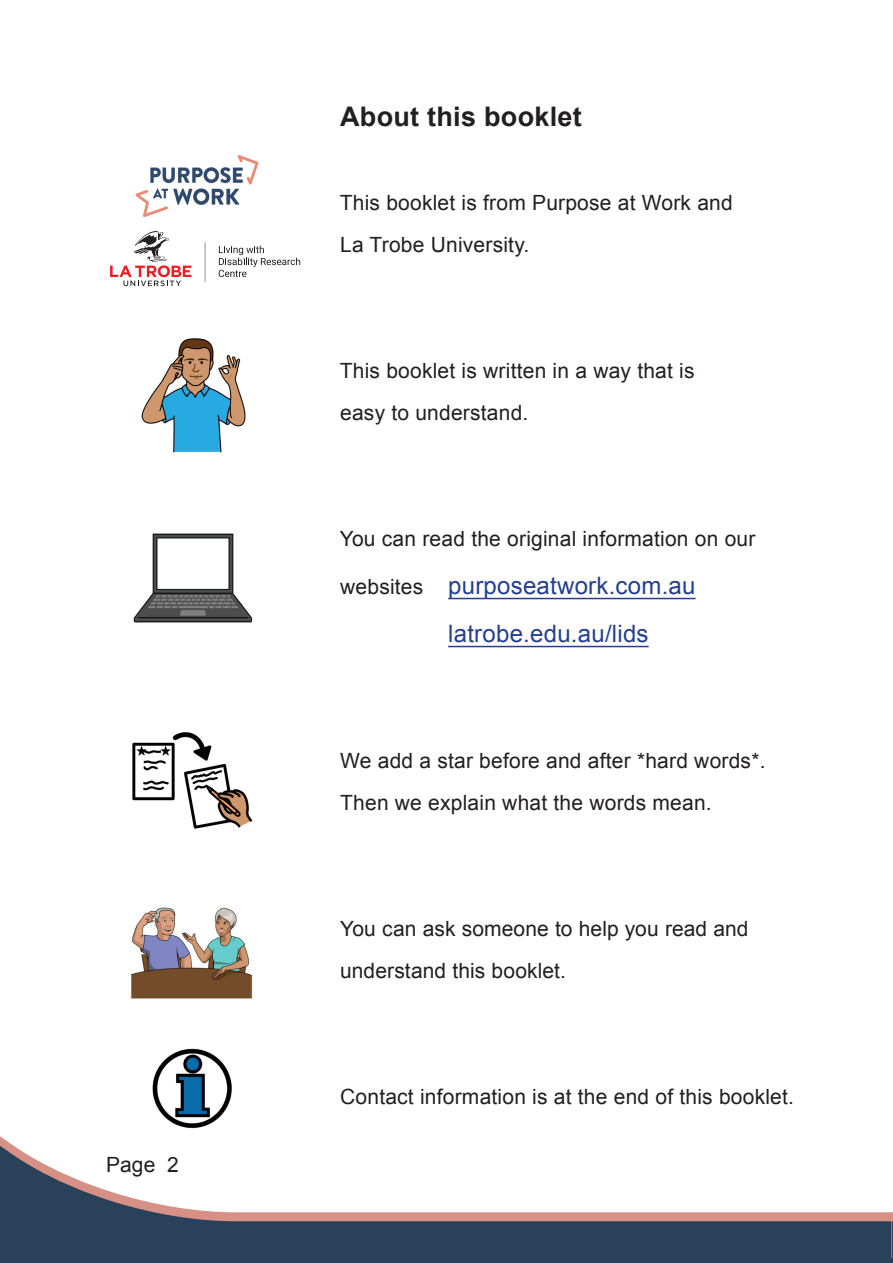
<style>
.page{position:relative;width:893px;height:1263px;background:#fff}
.page>*{position:absolute;margin:0;border:0;box-sizing:border-box;transform-origin:0 0}
.t1{font:700 27px "Arial";letter-spacing:.01em;color:#231f20}
.t2{font:24px "Arial";letter-spacing:.01em;color:#253f8e}
.t3{font:21px/42px "Arial";letter-spacing:.01em;color:#231f20}
.s1{font-size:21px;color:#231f20}
</style>
<div class="page">
<svg style="left:0;top:1143px;width:891px;height:120px"></svg>
<svg style="left:891px;top:1212px;width:2px;height:51px"></svg>
<hr style="left:448px;top:598px;width:248px;height:1px;background:#253f8e">
<hr style="left:448px;top:646px;width:201px;height:1px;background:#253f8e">
<img style="left:135px;top:155px;width:124px;height:62px">
<hr style="left:205px;top:242px;width:1px;height:40px;background:#939598">
<svg style="left:219px;top:246px;width:81px;height:31px"></svg>
<svg style="left:110px;top:231px;width:81px;height:55px"></svg>
<img style="left:141px;top:338px;width:105px;height:115px">
<img style="left:133px;top:533px;width:120px;height:90px">
<img style="left:132px;top:732px;width:121px;height:97px">
<img style="left:130px;top:907px;width:123px;height:92px">
<img style="left:152px;top:1048px;width:80px;height:81px">
<p class="t3" style="left:106px;top:1144px;width:74px">Page 2</p>
<h2 class="t1" style="left:340px;top:99px;width:243px">About this booklet</h2>
<p class="t3" style="left:340px;top:182px;width:394px">This booklet is from Purpose at Work and<br>La Trobe University.</p>
<p class="t3" style="left:340px;top:350px;width:356px">This booklet is written in a way that is easy to understand.</p>
<p class="t3" style="left:340px;top:518px;width:417px">You can read the original information on our</p>
<p class="t2" style="left:340px;top:570px;width:357px"><span class="s1">websites</span> purposeatwork.com.au</p>
<p class="t2" style="left:448px;top:618px;width:202px">latrobe.edu.au/lids</p>
<p class="t3" style="left:340px;top:740px;width:427px">We add a star before and after *hard words*.<br>Then we explain what the words mean.</p>
<p class="t3" style="left:340px;top:908px;width:410px">You can ask someone to help you read and understand this booklet.</p>
<p class="t3" style="left:340px;top:1076px;width:455px">Contact information is at the end of this booklet.</p>
</div>
